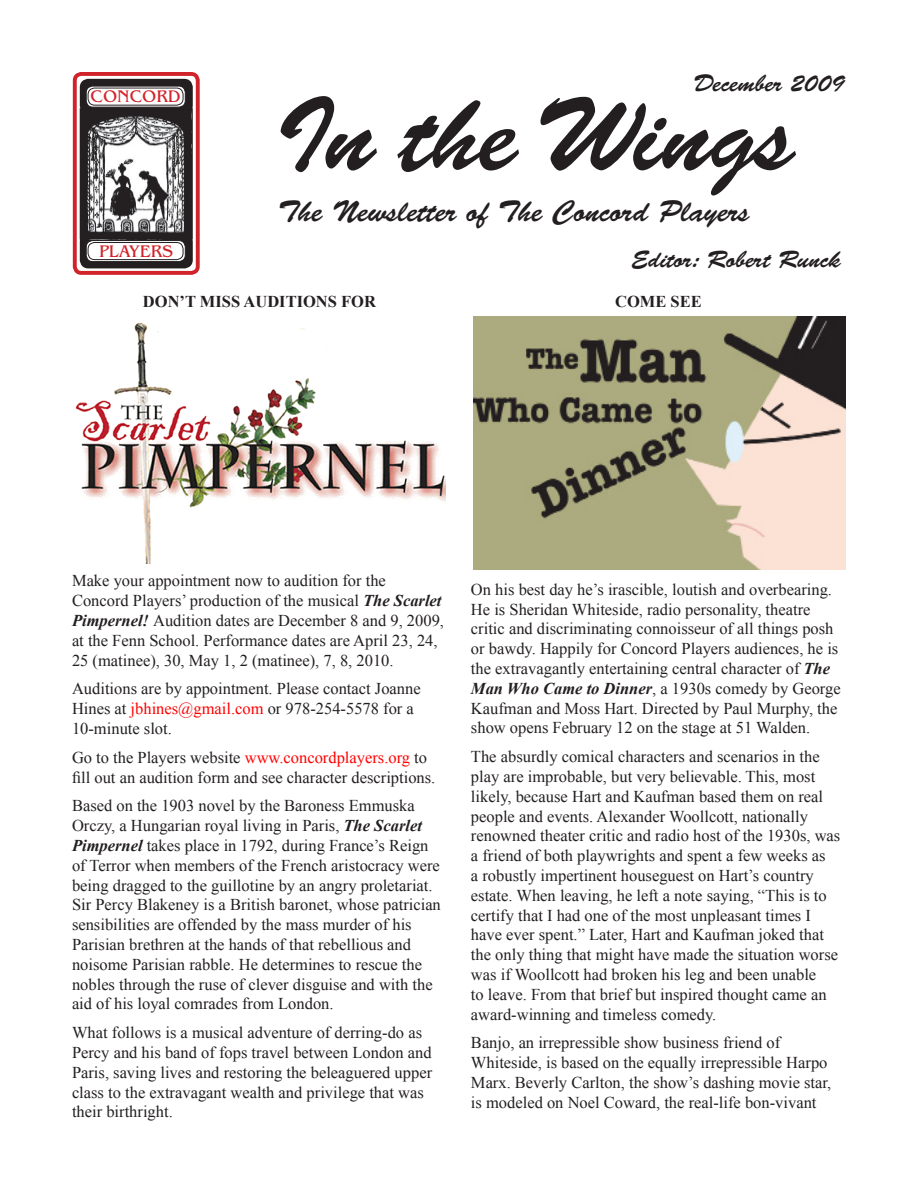
<style>
.page{position:relative;width:918px;height:1188px;background:#fff}
.page>*{position:absolute;margin:0;border:0;box-sizing:border-box;transform-origin:0 0}
.t1{font:105px "Brush Script Std";color:#231f20}
.t2{font:30px "Brush Script Std";color:#231f20}
.t3{font:24px "Brush Script Std";color:#231f20}
.t4{font:17.55px "Benguiat";color:#d1232a}
.Paragraph_Style{font:16.5px/19.8px "Times New Roman";color:#231f20}
.Heading{font:700 16.5px "Times New Roman";color:#231f20}
.s1{font-weight:700;font-style:italic}
.s2{color:#f00}
</style>
<div class="page">
<div style="left:82px;top:81px;width:109px;height:31px;background:#231f20;border-radius:7px"></div>
<div style="left:80px;top:79px;width:113px;height:35px;border:4px solid #231f20;border-radius:7px"></div>
<div style="left:86px;top:86px;width:99px;height:21px;background:#fff;border-radius:7px"></div>
<div style="left:86px;top:86px;width:100px;height:21px;border:1px solid #231f20;border-radius:7px"></div>
<div style="left:82px;top:235px;width:109px;height:31px;background:#231f20;border-radius:7px"></div>
<div style="left:80px;top:233px;width:113px;height:35px;border:4px solid #231f20;border-radius:7px"></div>
<div style="left:86px;top:241px;width:99px;height:21px;background:#fff;border-radius:7px"></div>
<div style="left:86px;top:240px;width:100px;height:22px;border:1px solid #231f20;border-radius:7px"></div>
<div style="left:73px;top:72px;width:127px;height:203px;border:4px solid #d1232a;border-radius:7px"></div>
<div style="left:88px;top:242px;width:95px;height:18px;border:1px solid #231f20;border-radius:7px"></div>
<div style="left:80px;top:108px;width:113px;height:132px;border:4px solid #231f20"></div>
<img style="left:81px;top:111px;width:111px;height:128px">
<div style="left:88px;top:88px;width:95px;height:17px;border:1px solid #231f20;border-radius:7px"></div>
<img style="left:75px;top:323px;width:371px;height:241px">
<img style="left:473px;top:317px;width:373px;height:253px">
<p class="t4" style="left:91px;top:86px;width:91px">CONCORD</p>
<p class="t4" style="left:99px;top:241px;width:76px">PLAYERS</p>
<p class="t3" style="left:693px;top:70px;width:153px">December 2009</p>
<p class="t1" style="left:275px;top:76px;width:523px">In the Wings</p>
<p class="t2" style="left:278px;top:195px;width:473px">The Newsletter of The Concord Players</p>
<p class="t3" style="left:632px;top:245px;width:211px">Editor: Robert Runck</p>
<p class="Heading" style="left:143px;top:290px;width:235px">DON’T MISS AUDITIONS FOR</p>
<p class="Heading" style="left:615px;top:290px;width:88px">COME SEE</p>
<p class="Paragraph_Style" style="left:72px;top:571px;width:374px">Make your appointment now to audition for the Concord Players’ production of the musical <span class="s1">The Scarlet Pimpernel!</span> Audition dates are December 8 and 9, 2009, at the Fenn School. Performance dates are April 23, 24, 25 (matinee), 30, May 1, 2 (matinee), 7, 8, 2010.</p>
<p class="Paragraph_Style" style="left:72px;top:679px;width:350px">Auditions are by appointment. Please contact Joanne<br>Hines at <span class="s2">jbhines@gmail.com</span> or 978-254-5578 for a<br>10-minute slot.</p>
<p class="Paragraph_Style" style="left:72px;top:747px;width:365px">Go to the Players website <span class="s2">www.concordplayers.org</span> to fill out an audition form and see character descriptions.</p>
<p class="Paragraph_Style" style="left:72px;top:796px;width:370px">Based on the 1903 novel by the Baroness Emmuska Orczy, a Hungarian royal living in Paris, <span class="s1">The Scarlet Pimpernel</span> takes place in 1792, during France’s Reign of Terror when members of the French aristocracy were being dragged to the guillotine by an angry proletariat.<br>Sir Percy Blakeney is a British baronet, whose patrician sensibilities are offended by the mass murder of his Parisian brethren at the hands of that rebellious and noisome Parisian rabble. He determines to rescue the nobles through the ruse of clever disguise and with the aid of his loyal comrades from London.</p>
<p class="Paragraph_Style" style="left:72px;top:1023px;width:362px">What follows is a musical adventure of derring-do as Percy and his band of fops travel between London and Paris, saving lives and restoring the beleaguered upper class to the extravagant wealth and privilege that was their birthright.</p>
<p class="Paragraph_Style" style="left:471px;top:579px;width:371px">On his best day he’s irascible, loutish and overbearing.<br>He is Sheridan Whiteside, radio personality, theatre critic and discriminating connoisseur of all things posh or bawdy. Happily for Concord Players audiences, he is the extravagantly entertaining central character of <span class="s1">The Man Who Came to Dinner</span>, a 1930s comedy by George Kaufman and Moss Hart. Directed by Paul Murphy, the show opens February 12 on the stage at 51 Walden.</p>
<p class="Paragraph_Style" style="left:471px;top:747px;width:371px">The absurdly comical characters and scenarios in the play are improbable, but very believable. This, most likely, because Hart and Kaufman based them on real people and events. Alexander Woollcott, nationally renowned theater critic and radio host of the 1930s, was a friend of both playwrights and spent a few weeks as<br>a robustly impertinent houseguest on Hart’s country estate. When leaving, he left a note saying, “This is to certify that I had one of the most unpleasant times I have ever spent.” Later, Hart and Kaufman joked that the only thing that might have made the situation worse was if Woollcott had broken his leg and been unable<br>to leave. From that brief but inspired thought came an award-winning and timeless comedy.</p>
<p class="Paragraph_Style" style="left:471px;top:1033px;width:362px">Banjo, an irrepressible show business friend of Whiteside, is based on the equally irrepressible Harpo Marx. Beverly Carlton, the show’s dashing movie star, is modeled on Noel Coward, the real-life bon-vivant</p>
</div>
